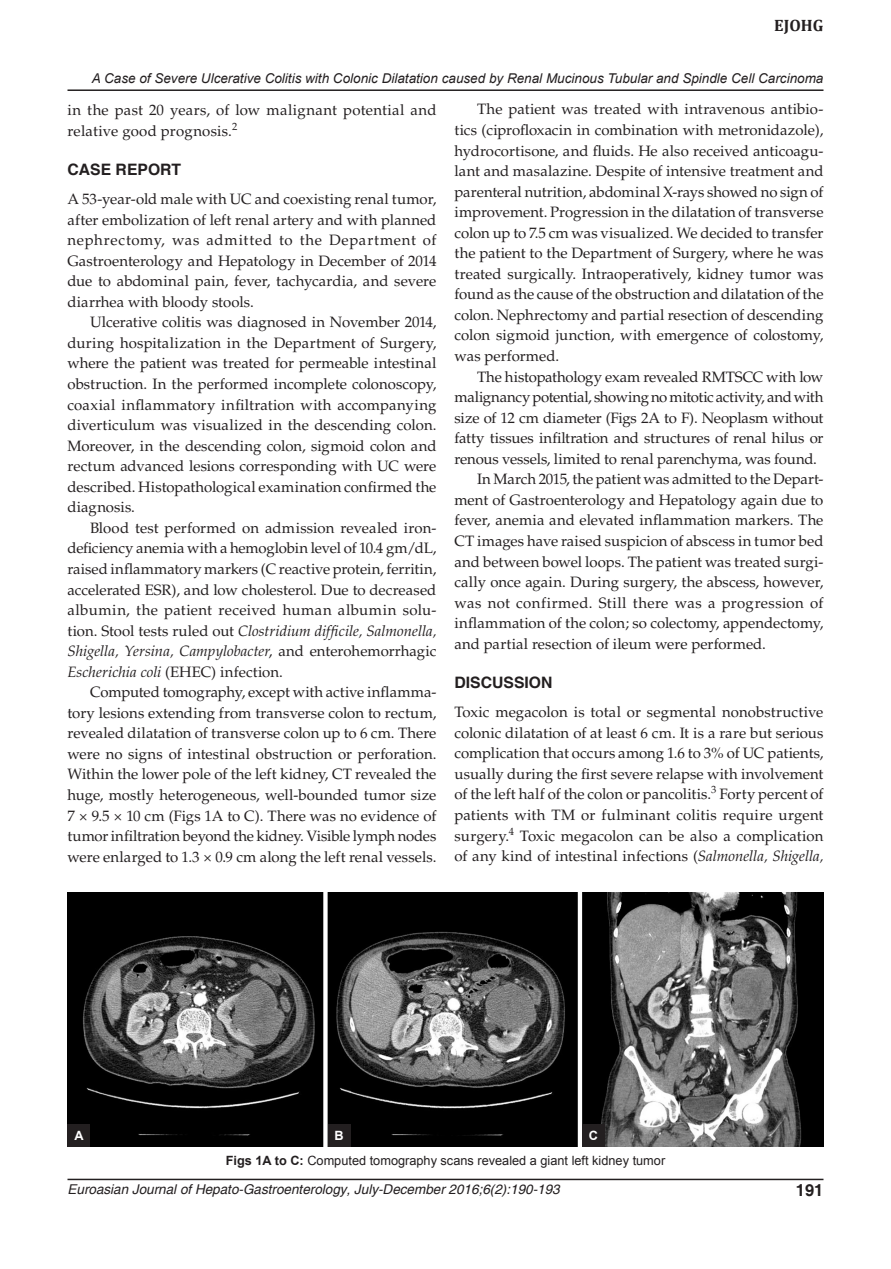
<style>
.page{position:relative;width:891px;height:1269px;background:#fff}
.page>*{position:absolute;margin:0;border:0;box-sizing:border-box;transform-origin:0 0}
.t1{font:700 16.5px "Cambria";color:#231f20}
.t2{font:700 16.5px "Helvetica";color:#231f20}
.A{font:700 15.75px "Helvetica";color:#231f20}
.text{font:15px/20.5px "Palatino";letter-spacing:.005em;color:#231f20;text-align:justify}
.body_flush{font:15px/20.5px "Palatino";letter-spacing:.005em;color:#231f20;text-align:justify}
.t3{font:italic 13.5px "Arial";color:#231f20}
.t4{font:italic 13.5px "Helvetica";color:#231f20}
.Table_text{font:12.75px "Arial";color:#231f20}
.t5{font:700 12.75px "Arial";color:#fff}
.s1{font-style:italic}
.s2{font-weight:700}
</style>
<div class="page">
<hr style="left:68px;top:89px;width:756px;height:2px;background:#231f20">
<hr style="left:68px;top:1179px;width:756px;height:1px;background:#231f20">
<img style="left:68px;top:892px;width:756px;height:255px">
<div style="left:68px;top:1124px;width:22px;height:23px;background:#231f20"></div>
<div style="left:328px;top:1124px;width:22px;height:23px;background:#231f20"></div>
<div style="left:582px;top:1124px;width:23px;height:23px;background:#231f20"></div>
<p class="t1" style="left:774px;top:16px;width:51px">EJOHG</p>
<p class="t3" style="left:92px;top:69px;width:733px">A Case of Severe Ulcerative Colitis with Colonic Dilatation caused by Renal Mucinous Tubular and Spindle Cell Carcinoma</p>
<p class="text" style="left:68px;top:100px;width:371px">in the past 20 years, of low malignant potential and relative good prognosis.<sup>2</sup></p>
<p class="A" style="left:68px;top:159px;width:115px">CASE REPORT</p>
<p class="body_flush" style="left:68px;top:189px;width:371px">A 53-year-old male with UC and coexisting renal tumor, after embolization of left renal artery and with planned nephrectomy, was admitted to the Department of Gastroenterology and Hepatology in December of 2014 due to abdominal pain, fever, tachycardia, and severe diarrhea with bloody stools.</p>
<p class="text" style="left:68px;top:312px;width:371px;text-indent:22px">Ulcerative colitis was diagnosed in November 2014, during hospitalization in the Department of Surgery, where the patient was treated for permeable intestinal obstruction. In the performed incomplete colonoscopy, coaxial inflammatory infiltration with accompanying diverticulum was visualized in the descending colon.<br>Moreover, in the descending colon, sigmoid colon and rectum advanced lesions corresponding with UC were described. Histopathological examination confirmed the diagnosis.</p>
<p class="text" style="left:68px;top:518px;width:371px;text-indent:22px">Blood test performed on admission revealed iron&shy;deficiency anemia with a hemoglobin level of 10.4 gm/dL, raised inflammatory markers (C reactive protein, ferritin, accelerated ESR), and low cholesterol. Due to decreased albumin, the patient received human albumin solu&shy;tion. Stool tests ruled out <span class="s1">Clostridium difficile, Salmonella, Shigella, Yersina, Campylobacter</span>, and enterohemorrhagic <span class="s1">Escherichia coli</span> (EHEC) infection.</p>
<p class="text" style="left:68px;top:682px;width:371px;text-indent:22px">Computed tomography, except with active inflamma&shy;tory lesions extending from transverse colon to rectum, revealed dilatation of transverse colon up to 6 cm. There were no signs of intestinal obstruction or perforation.<br>Within the lower pole of the left kidney, CT revealed the huge, mostly heterogeneous, well-bounded tumor size 7 × 9.5 × 10 cm (Figs 1A to C). There was no evidence of tumor infiltration beyond the kidney. Visible lymph nodes were enlarged to 1.3 × 0.9 cm along the left renal vessels.</p>
<p class="text" style="left:454px;top:99px;width:371px;text-indent:22px">The patient was treated with intravenous antibio&shy;tics (ciprofloxacin in combination with metronidazole), hydrocortisone, and fluids. He also received anticoagu&shy;lant and masalazine. Despite of intensive treatment and parenteral nutrition, abdominal X-rays showed no sign of improvement. Progression in the dilatation of transverse colon up to 7.5 cm was visualized. We decided to transfer the patient to the Department of Surgery, where he was treated surgically. Intraoperatively, kidney tumor was found as the cause of the obstruction and dilatation of the colon. Nephrectomy and partial resection of descending colon sigmoid junction, with emergence of colostomy, was performed.</p>
<p class="text" style="left:454px;top:366px;width:371px;text-indent:22px">The histopathology exam revealed RMTSCC with low malignancy potential, showing no mitotic activity, and with size of 12 cm diameter (Figs 2A to F). Neoplasm without fatty tissues infiltration and structures of renal hilus or renous vessels, limited to renal parenchyma, was found.</p>
<p class="text" style="left:454px;top:469px;width:371px;text-indent:22px">In March 2015, the patient was admitted to the Depart&shy;ment of Gastroenterology and Hepatology again due to fever, anemia and elevated inflammation markers. The CT images have raised suspicion of abscess in tumor bed and between bowel loops. The patient was treated surgi&shy;cally once again. During surgery, the abscess, however, was not confirmed. Still there was a progression of inflammation of the colon; so colectomy, appendectomy, and partial resection of ileum were performed.</p>
<p class="A" style="left:454px;top:673px;width:100px">DISCUSSION</p>
<p class="body_flush" style="left:454px;top:702px;width:371px">Toxic megacolon is total or segmental nonobstructive colonic dilatation of at least 6 cm. It is a rare but serious complication that occurs among 1.6 to 3% of UC patients, usually during the first severe relapse with involvement of the left half of the colon or pancolitis.<sup>3</sup> Forty percent of patients with TM or fulminant colitis require urgent surgery.<sup>4</sup> Toxic megacolon can be also a complication of any kind of intestinal infections (<span class="s1">Salmonella, Shigella,</span></p>
<p class="t5" style="left:74px;top:1127px;width:11px">A</p>
<p class="t5" style="left:335px;top:1127px;width:11px">B</p>
<p class="t5" style="left:589px;top:1127px;width:11px">C</p>
<p class="Table_text" style="left:226px;top:1152px;width:441px"><span class="s2">Figs 1A to C:</span> Computed tomography scans revealed a giant left kidney tumor</p>
<p class="t4" style="left:68px;top:1181px;width:494px">Euroasian Journal of Hepato-Gastroenterology, July-December 2016;6(2):190-193</p>
<p class="t2" style="left:796px;top:1180px;width:29px">191</p>
</div>
